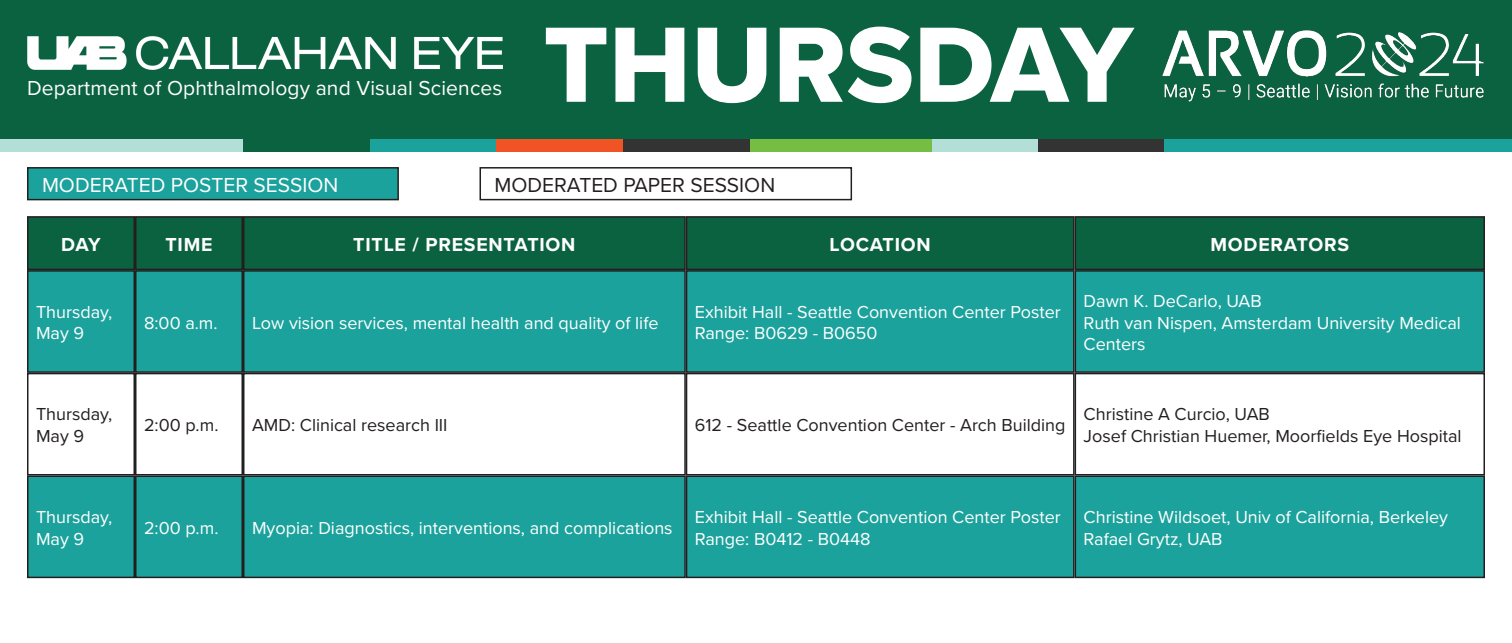
<style>
.page{position:relative;width:1512px;height:643px;background:#fff}
.page>*{position:absolute;margin:0;border:0;box-sizing:border-box;transform-origin:0 0}
.t1{font:111px "Proxima Nova Extrabld";color:#fff}
.t2{font:21px "Proxima Nova";letter-spacing:.005em;color:#fff}
.t3{font:21px "Proxima Nova";color:#231f20}
.t4{font:700 19.5px "Proxima Nova";letter-spacing:.04em;color:#fff}
.t5{font:18px/21.6px "Proxima Nova";color:#fff}
.t6{font:18px/21.6px "Proxima Nova";color:#231f20}
</style>
<div class="page">
<div style="left:0;top:0;width:1512px;height:139px;background:#0b6241"></div>
<div style="left:0;top:139px;width:244px;height:12px;background:#b3dfd8"></div>
<div style="left:746px;top:139px;width:198px;height:12px;background:#75bd43"></div>
<div style="left:244px;top:139px;width:126px;height:12px;background:#0b6241"></div>
<div style="left:370px;top:139px;width:127px;height:12px;background:#1ca29c"></div>
<div style="left:497px;top:139px;width:126px;height:12px;background:#f15424"></div>
<div style="left:623px;top:139px;width:126px;height:12px;background:#323332"></div>
<div style="left:1038px;top:139px;width:126px;height:12px;background:#323332"></div>
<div style="left:932px;top:139px;width:106px;height:12px;background:#b3dfd8"></div>
<div style="left:1164px;top:139px;width:348px;height:12px;background:#1ca29c"></div>
<div style="left:480px;top:167px;width:372px;height:33px;border:2px solid #231f20"></div>
<div style="left:28px;top:168px;width:370px;height:32px;background:#1ca29c"></div>
<div style="left:27px;top:167px;width:372px;height:33px;border:2px solid #231f20"></div>
<div style="left:1075px;top:217px;width:409px;height:52px;background:#0b6241"></div>
<div style="left:1075px;top:216px;width:410px;height:54px;border:2px solid #231f20"></div>
<div style="left:687px;top:217px;width:387px;height:52px;background:#0b6241"></div>
<div style="left:686px;top:216px;width:389px;height:54px;border:2px solid #231f20"></div>
<div style="left:244px;top:217px;width:441px;height:52px;background:#0b6241"></div>
<div style="left:243px;top:216px;width:443px;height:54px;border:2px solid #231f20"></div>
<div style="left:136px;top:217px;width:106px;height:52px;background:#0b6241"></div>
<div style="left:135px;top:216px;width:108px;height:54px;border:2px solid #231f20"></div>
<div style="left:28px;top:217px;width:106px;height:52px;background:#0b6241"></div>
<div style="left:27px;top:216px;width:108px;height:54px;border:2px solid #231f20"></div>
<img style="left:27px;top:36px;width:475px;height:33px">
<img style="left:1162px;top:30px;width:322px;height:71px">
<div style="left:28px;top:271px;width:106px;height:101px;background:#1ca29c"></div>
<div style="left:27px;top:270px;width:108px;height:103px;border:2px solid #231f20"></div>
<div style="left:136px;top:271px;width:106px;height:101px;background:#1ca29c"></div>
<div style="left:135px;top:270px;width:108px;height:103px;border:2px solid #231f20"></div>
<div style="left:244px;top:271px;width:441px;height:101px;background:#1ca29c"></div>
<div style="left:243px;top:270px;width:443px;height:103px;border:2px solid #231f20"></div>
<div style="left:687px;top:271px;width:387px;height:101px;background:#1ca29c"></div>
<div style="left:686px;top:270px;width:389px;height:103px;border:2px solid #231f20"></div>
<div style="left:1075px;top:271px;width:409px;height:101px;background:#1ca29c"></div>
<div style="left:1075px;top:270px;width:410px;height:103px;border:2px solid #231f20"></div>
<div style="left:27px;top:373px;width:108px;height:102px;border:2px solid #231f20"></div>
<div style="left:135px;top:373px;width:108px;height:102px;border:2px solid #231f20"></div>
<div style="left:243px;top:373px;width:443px;height:102px;border:2px solid #231f20"></div>
<div style="left:686px;top:373px;width:389px;height:102px;border:2px solid #231f20"></div>
<div style="left:1075px;top:373px;width:410px;height:102px;border:2px solid #231f20"></div>
<div style="left:28px;top:476px;width:106px;height:101px;background:#1ca29c"></div>
<div style="left:27px;top:475px;width:108px;height:103px;border:2px solid #231f20"></div>
<div style="left:136px;top:476px;width:106px;height:101px;background:#1ca29c"></div>
<div style="left:135px;top:475px;width:108px;height:103px;border:2px solid #231f20"></div>
<div style="left:244px;top:476px;width:441px;height:101px;background:#1ca29c"></div>
<div style="left:243px;top:475px;width:443px;height:103px;border:2px solid #231f20"></div>
<div style="left:687px;top:476px;width:387px;height:101px;background:#1ca29c"></div>
<div style="left:686px;top:475px;width:389px;height:103px;border:2px solid #231f20"></div>
<div style="left:1075px;top:476px;width:409px;height:101px;background:#1ca29c"></div>
<div style="left:1075px;top:475px;width:410px;height:103px;border:2px solid #231f20"></div>
<p class="t2" style="left:27px;top:73px;width:477px">Department of Ophthalmology and Visual Sciences</p>
<p class="t1" style="left:543px;top:-18px;width:591px">THURSDAY</p>
<p class="t2" style="left:42px;top:169px;width:298px">MODERATED POSTER SESSION</p>
<p class="t3" style="left:495px;top:169px;width:282px">MODERATED PAPER SESSION</p>
<p class="t4" style="left:61px;top:230px;width:41px">DAY</p>
<p class="t4" style="left:165px;top:230px;width:49px">TIME</p>
<p class="t4" style="left:353px;top:230px;width:224px">TITLE / PRESENTATION</p>
<p class="t4" style="left:830px;top:230px;width:103px">LOCATION</p>
<p class="t4" style="left:1210px;top:230px;width:140px">MODERATORS</p>
<p class="t5" style="left:36px;top:300px;width:78px">Thursday,<br>May 9</p>
<p class="t5" style="left:144px;top:311px;width:75px">8:00 a.m.</p>
<p class="t5" style="left:252px;top:311px;width:408px">Low vision services, mental health and quality of life</p>
<p class="t5" style="left:695px;top:300px;width:368px">Exhibit Hall - Seattle Convention Center Poster<br>Range: B0629 - B0650</p>
<p class="t5" style="left:1084px;top:289px;width:379px">Dawn K. DeCarlo, UAB<br>Ruth van Nispen, Amsterdam University Medical<br>Centers</p>
<p class="t6" style="left:36px;top:403px;width:78px">Thursday,<br>May 9</p>
<p class="t6" style="left:144px;top:413px;width:76px">2:00 p.m.</p>
<p class="t6" style="left:252px;top:413px;width:197px">AMD: Clinical research III</p>
<p class="t6" style="left:695px;top:413px;width:372px">612 - Seattle Convention Center - Arch Building</p>
<p class="t6" style="left:1084px;top:403px;width:380px">Christine A Curcio, UAB<br>Josef Christian Huemer, Moorfields Eye Hospital</p>
<p class="t5" style="left:36px;top:505px;width:78px">Thursday,<br>May 9</p>
<p class="t5" style="left:144px;top:516px;width:76px">2:00 p.m.</p>
<p class="t5" style="left:252px;top:516px;width:422px">Myopia: Diagnostics, interventions, and complications</p>
<p class="t5" style="left:695px;top:505px;width:368px">Exhibit Hall - Seattle Convention Center Poster<br>Range: B0412 - B0448</p>
<p class="t5" style="left:1084px;top:505px;width:366px">Christine Wildsoet, Univ of California, Berkeley<br>Rafael Grytz, UAB</p>
</div>
